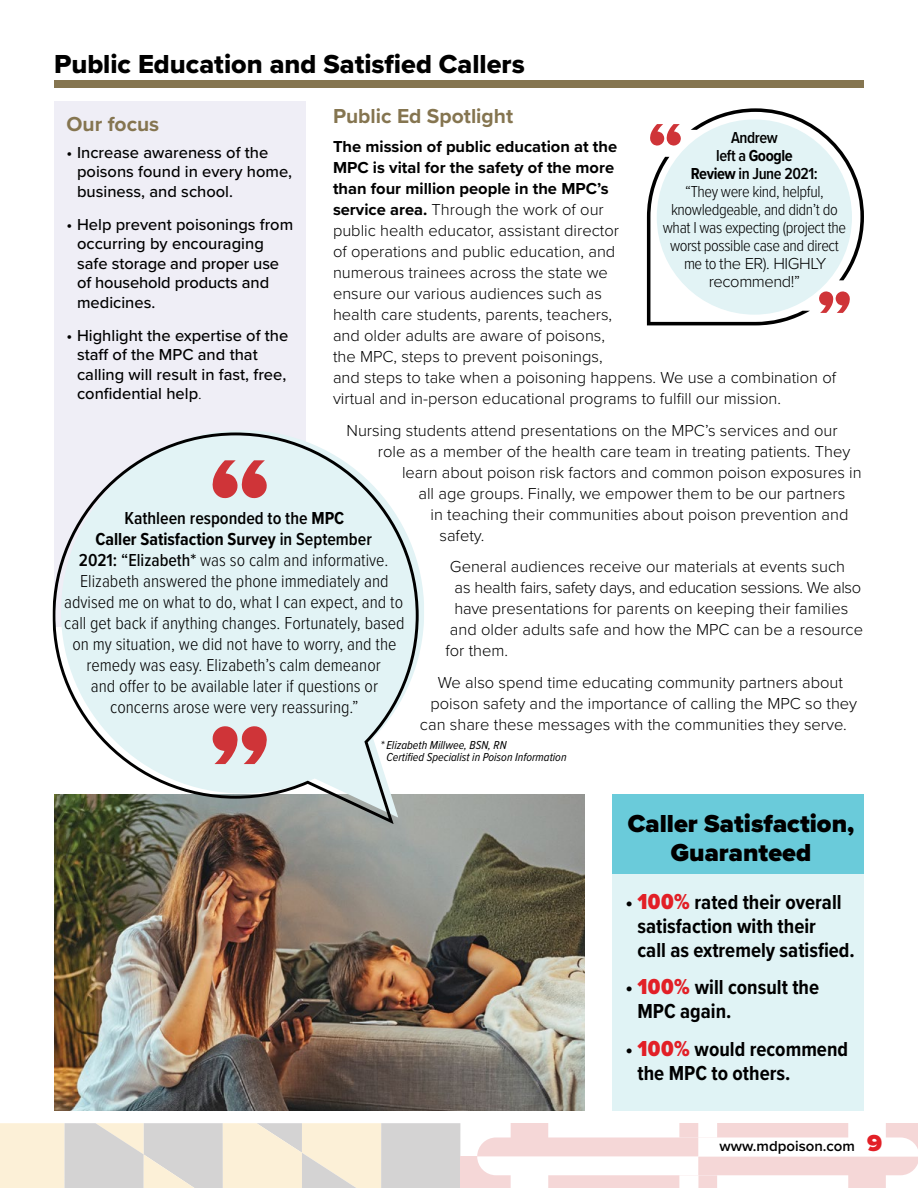
<style>
.page{position:relative;width:918px;height:1188px;background:#fff}
.page>*{position:absolute;margin:0;border:0;box-sizing:border-box;transform-origin:0 0}
.t1{font:27px "Proxima Nova Extrabld";color:#000}
.t2{font:900 25.5px/28.5px "Proxima Nova";color:#000;text-align:center}
.t3{font:700 21px/24px "Proxima Nova Cond";color:#000}
.t4{font:700 21px "Proxima Nova";color:#857550}
.t5{font:300 18px/21px "Proxima Nova Cond";color:#000;text-align:center}
.t6{font:300 16.5px/21px "Proxima Nova";color:#000}
.t7{font:500 16.5px/19.5px "Proxima Nova";color:#000}
.t8{font:300 16.5px/18px "Proxima Nova Cond";letter-spacing:-.025em;color:#000;text-align:center}
.t9{font:300 16.5px "Proxima Nova";letter-spacing:-.02em;color:#000}
.t10{font:300 16.5px/18px "Proxima Nova";letter-spacing:-.025em;color:#000;text-align:center}
.t11{font:600 15px "Proxima Nova";color:#000}
.t12{font:italic 12px/11.2px "Proxima Nova Cond";color:#000}
.s1{font-weight:700}
.s2{font-weight:300}
.s3{font-weight:600}
.s4{font-family:"Proxima Nova Cond"}
.s5{font-weight:500}
.s6{font-weight:900;font-size:22.5px;color:#e21f26}
.s7{font-weight:900;font-size:24px;color:#e21f26}
</style>
<div class="page">
<div style="left:0;top:1123px;width:65px;height:65px;background:#fcf0d7"></div>
<svg style="left:64px;top:1123px;width:317px;height:65px"></svg>
<div style="left:381px;top:1123px;width:79px;height:65px;background:#d4d3d3"></div>
<div style="left:461px;top:1156px;width:237px;height:32px;background:#f5d7d7"></div>
<svg style="left:477px;top:1123px;width:441px;height:65px"></svg>
<div style="left:54px;top:80px;width:810px;height:8px;background:#857550"></div>
<div style="left:612px;top:794px;width:252px;height:317px;background:#e0f3f5"></div>
<div style="left:612px;top:794px;width:252px;height:79px;background:#6acbda"></div>
<img style="left:54px;top:794px;width:531px;height:317px">
<div style="left:54px;top:101px;width:252px;height:526px;background:#efeef6"></div>
<svg style="left:53px;top:433px;width:366px;height:391px;fill:#e2f3f5"></svg>
<svg style="left:212px;top:726px;width:55px;height:38px"></svg>
<svg style="left:212px;top:460px;width:55px;height:38px"></svg>
<svg style="left:647px;top:108px;width:217px;height:217px;fill:#e2f3f5"></svg>
<h1 class="t1" style="left:54px;top:44px;width:472px">Public Education and Satisfied Callers</h1>
<p class="t4" style="left:333px;top:101px;width:182px">Public Ed Spotlight</p>
<p class="t6" style="left:333px;top:135px;width:505px"><span class="s1">The mission of public education at the<br>MPC is vital for the safety of the more<br>than four million people in the MPC’s<br>service area.</span> Through the work of our<br>public health educator, assistant director<br>of operations and public education, and<br>numerous trainees across the state we<br>ensure our various audiences such as<br>health care students, parents, teachers,<br>and older adults are aware of poisons,<br>the MPC, steps to prevent poisonings,<br>and steps to take when a poisoning happens. We use a combination of virtual and in-person educational programs to fulfill our mission.</p>
<p class="t6" style="left:346px;top:419px;width:493px">Nursing students attend presentations on the MPC’s services and our</p>
<p class="t6" style="left:378px;top:440px;width:474px">role as a member of the health care team in treating patients. They</p>
<p class="t6" style="left:402px;top:461px;width:461px">learn about poison risk factors and common poison exposures in</p>
<p class="t6" style="left:419px;top:482px;width:428px">all age groups. Finally, we empower them to be our partners</p>
<p class="t6" style="left:430px;top:503px;width:419px">in teaching their communities about poison prevention and</p>
<p class="t6" style="left:439px;top:524px;width:47px">safety.</p>
<p class="t6" style="left:450px;top:555px;width:397px">General audiences receive our materials at events such</p>
<p class="t9" style="left:454px;top:575px;width:408px">as health fairs, safety days, and education sessions. We also</p>
<p class="t6" style="left:454px;top:597px;width:395px">have presentations for parents on keeping their families</p>
<p class="t6" style="left:450px;top:618px;width:415px">and older adults safe and how the MPC can be a resource</p>
<p class="t6" style="left:445px;top:639px;width:64px">for them.</p>
<p class="t6" style="left:438px;top:671px;width:407px">We also spend time educating community partners about</p>
<p class="t6" style="left:430px;top:692px;width:428px">poison safety and the importance of calling the MPC so they</p>
<p class="t6" style="left:420px;top:713px;width:428px">can share these messages with the communities they serve.</p>
<p class="t4" style="left:67px;top:108px;width:94px">Our focus</p>
<p class="t7" style="left:77px;top:142px;width:217px;text-indent:-10px">• Increase awareness of the poisons found in every home, business, and school.</p>
<p class="t7" style="left:77px;top:214px;width:218px;text-indent:-10px">• Help prevent poisonings from occurring by encouraging safe storage and proper use of household products and medicines.</p>
<p class="t7" style="left:77px;top:325px;width:213px;text-indent:-10px">• Highlight the expertise of the staff of the MPC and that calling will result in fast, free, confidential help<span class="s2">.</span></p>
<p class="t8" style="left:663px;top:128px;width:185px"><span class="s3">Andrew<br>left a</span> <span class="s1">Google<br>Review</span> <span class="s3">in June 2021:<br></span>“They were kind, helpful, knowledgeable, and didn’t do what I was expecting (project the worst possible case and direct</p>
<p class="t10" style="left:684px;top:254px;width:144px"><span class="s4">me to</span> the ER). HIGHLY recommend!”</p>
<p class="t5" style="left:64px;top:507px;width:342px"><span class="s3">Kathleen responded to the</span> <span class="s1">MPC<br>Caller Satisfaction Survey</span> <span class="s3">in September<br>2021:</span> <span class="s5">“Elizabeth*</span> was so calm and informative.<br>Elizabeth answered the phone immediately and advised me on what to do, what I can expect, and to call get back if anything changes. Fortunately, based on my situation, we did not have to worry, and the remedy was easy. Elizabeth’s calm demeanor<br>and offer to be available later if questions or concerns arose were very reassuring.”</p>
<p class="t12" style="left:386px;top:739px;width:182px;text-indent:-6px">* Elizabeth Millwee, BSN, RN<br>Certified Specialist in Poison Information</p>
<h2 class="t2" style="left:628px;top:809px;width:228px">Caller Satisfaction,<br>Guaranteed</h2>
<p class="t3" style="left:637px;top:889px;width:219px;text-indent:-12px">• <span class="s6">100%</span> rated their overall satisfaction with their<br>call as extremely satisfied.</p>
<p class="t3" style="left:637px;top:975px;width:183px;text-indent:-12px">• <span class="s6">100%</span> will consult the<br>MPC again.</p>
<p class="t3" style="left:637px;top:1036px;width:212px;text-indent:-12px">• <span class="s6">100%</span> would recommend the MPC to others.</p>
<p class="t11" style="left:720px;top:1135px;width:164px">www.mdpoison.com <span class="s7">9</span></p>
</div>
